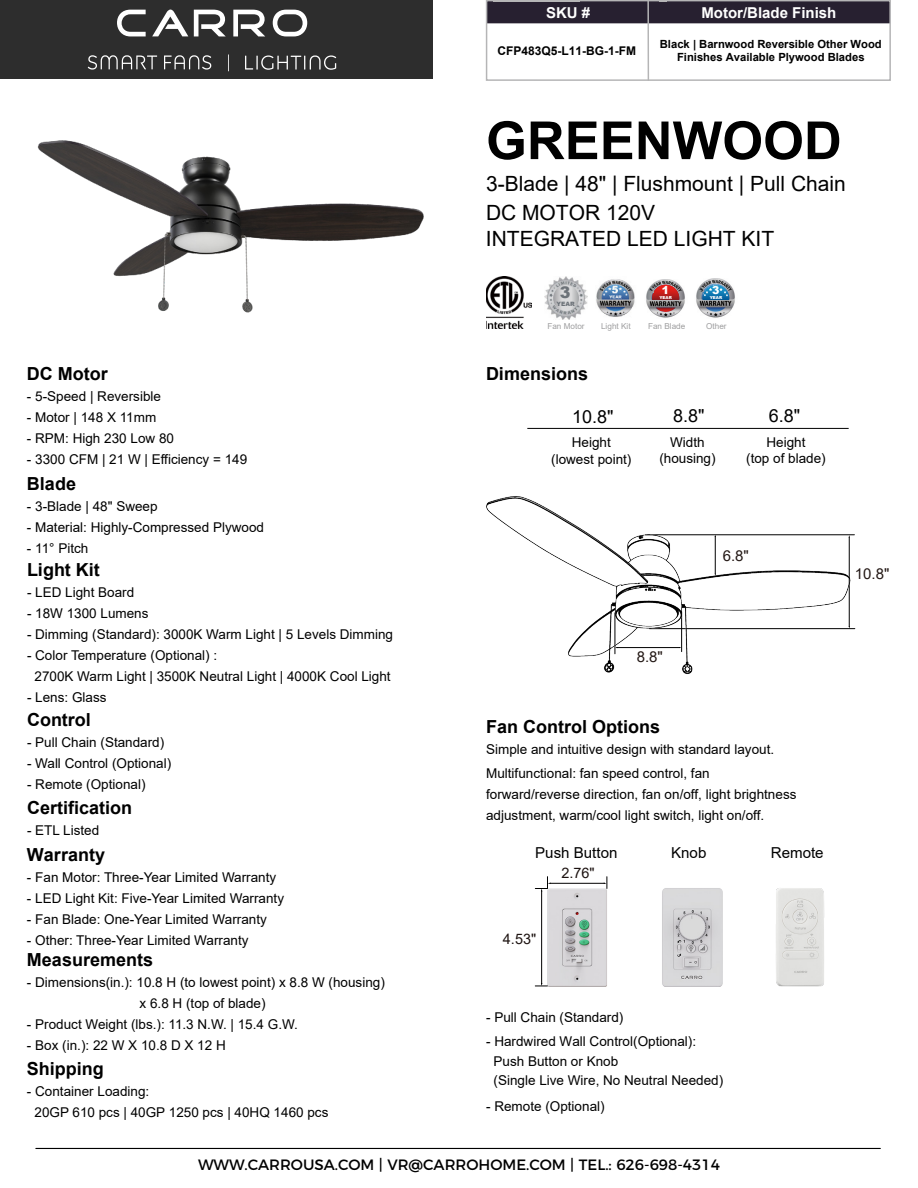
<style>
.page{position:relative;width:918px;height:1188px;background:#fff}
.page>*{position:absolute;margin:0;border:0;box-sizing:border-box;transform-origin:0 0}
.t1{font:700 52.5px "Arial";color:#000}
.t2{font:21px/28.5px "Arial";color:#000}
.t3{font:700 18px "Arial";color:#000}
.t4{font:18px "Arial";color:#000}
.t5{font:900 16.05px "Arial";color:#6c7278}
.t6{font:15.15px "Arial";color:#000}
.t7{font:15px "Montserrat";color:#000}
.t8{font:700 15px "Arial";color:#fff}
.t9{font:15px "Arial";color:#231815}
.t10{font:14.4px "Arial";color:#1d1311}
.t11{font:13.5px/21px "Arial";color:#000}
.t12{font:700 12px "Arial";color:#000}
.t13{font:700 11.25px/13.5px "Arial";color:#000;text-align:center}
.t14{font:900 10.95px "Arial";color:#fff}
.t15{font:8.25px "Arial";color:#9f9fa0}
.t16{font:900 6px "Arial";color:#6c7278}
.t17{font:900 4.05px "Arial";color:#fff}
</style>
<div class="page">
<div style="left:0;top:0;width:432px;height:78px;background:#2d2d2d"></div>
<div style="left:488px;top:2px;width:401px;height:21px;background:#272030"></div>
<svg style="left:117px;top:10px;width:29px;height:26px"></svg>
<svg style="left:152px;top:10px;width:36px;height:26px"></svg>
<svg style="left:194px;top:10px;width:32px;height:26px"></svg>
<svg style="left:233px;top:10px;width:32px;height:26px"></svg>
<svg style="left:273px;top:10px;width:34px;height:26px"></svg>
<svg style="left:88px;top:55px;width:69px;height:15px"></svg>
<svg style="left:164px;top:55px;width:47px;height:15px"></svg>
<svg style="left:245px;top:55px;width:91px;height:15px"></svg>
<svg style="left:228px;top:54px;width:1px;height:17px"></svg>
<hr style="left:36px;top:1148px;width:844px;height:1px;background:#000">
<div style="left:486px;top:0;width:405px;height:81px;border:1px solid #b5b5b6"></div>
<hr style="left:647px;top:1px;width:2px;height:80px;background:#b5b5b6">
<hr style="left:541px;top:891px;width:1px;height:93px;background:#000">
<hr style="left:550px;top:883px;width:54px;height:1px;background:#000">
<img style="left:547px;top:889px;width:60px;height:97px">
<svg style="left:535px;top:983px;width:12px;height:4px"></svg>
<svg style="left:604px;top:877px;width:4px;height:12px"></svg>
<svg style="left:535px;top:877px;width:16px;height:14px"></svg>
<img style="left:662px;top:888px;width:61px;height:98px">
<img style="left:776px;top:888px;width:48px;height:98px">
<img style="left:696px;top:278px;width:39px;height:40px">
<img style="left:646px;top:279px;width:39px;height:39px">
<img style="left:486px;top:277px;width:45px;height:52px">
<img style="left:544px;top:277px;width:44px;height:43px">
<svg style="left:553px;top:285px;width:26px;height:26px"></svg>
<img style="left:596px;top:279px;width:39px;height:38px">
<svg style="left:656px;top:308px;width:20px;height:4px"></svg>
<hr style="left:527px;top:428px;width:322px;height:1px;background:#000">
<img style="left:37px;top:140px;width:387px;height:173px">
<hr style="left:649px;top:628px;width:206px;height:1px;background:#000">
<img style="left:486px;top:496px;width:368px;height:178px">
<svg style="left:649px;top:285px;width:30px;height:15px"></svg>
<svg style="left:699px;top:285px;width:30px;height:15px"></svg>
<p class="t8" style="left:546px;top:2px;width:46px">SKU #</p>
<p class="t8" style="left:701px;top:2px;width:137px">Motor/Blade Finish</p>
<p class="t12" style="left:498px;top:42px;width:140px">CFP483Q5-L11-BG-1-FM</p>
<p class="t13" style="left:660px;top:37px;width:223px">Black | Barnwood Reversible Other Wood<br>Finishes Available Plywood Blades</p>
<h1 class="t1" style="left:486px;top:104px;width:357px">GREENWOOD</h1>
<h2 class="t2" style="left:486px;top:170px;width:361px">3-Blade | 48" | Flushmount | Pull Chain<br>DC MOTOR 120V</h2>
<h2 class="t2" style="left:486px;top:224px;width:290px">INTEGRATED LED LIGHT KIT</h2>
<p class="t5" style="left:560px;top:281px;width:12px">3</p>
<p class="t16" style="left:556px;top:299px;width:20px">YEAR</p>
<p class="t14" style="left:662px;top:282px;width:9px">1</p>
<p class="t17" style="left:659px;top:295px;width:14px">YEAR</p>
<p class="t14" style="left:712px;top:282px;width:9px">3</p>
<p class="t17" style="left:710px;top:295px;width:14px">YEAR</p>
<h3 class="t3" style="left:27px;top:361px;width:82px">DC Motor</h3>
<p class="t11" style="left:27px;top:386px;width:136px">- 5-Speed | Reversible</p>
<p class="t11" style="left:27px;top:407px;width:131px">- Motor | 148 X 11mm</p>
<p class="t11" style="left:27px;top:428px;width:149px">- RPM: High 230 Low 80</p>
<p class="t11" style="left:27px;top:449px;width:222px">- 3300 CFM | 21 W | Efficiency = 149</p>
<h3 class="t3" style="left:27px;top:471px;width:51px">Blade</h3>
<p class="t11" style="left:27px;top:495px;width:132px">- 3-Blade | 48" Sweep</p>
<p class="t11" style="left:27px;top:516px;width:239px">- Material: Highly-Compressed Plywood</p>
<p class="t11" style="left:27px;top:537px;width:63px">- 11° Pitch</p>
<h3 class="t3" style="left:27px;top:557px;width:74px">Light Kit</h3>
<p class="t11" style="left:27px;top:582px;width:109px">- LED Light Board</p>
<p class="t11" style="left:27px;top:603px;width:123px">- 18W 1300 Lumens</p>
<p class="t11" style="left:27px;top:624px;width:368px">- Dimming (Standard): 3000K Warm Light | 5 Levels Dimming</p>
<p class="t11" style="left:35px;top:645px;width:358px;text-indent:-8px">- Color Temperature (Optional) :<br>2700K Warm Light | 3500K Neutral Light | 4000K Cool Light</p>
<p class="t11" style="left:27px;top:687px;width:81px">- Lens: Glass</p>
<h3 class="t3" style="left:27px;top:707px;width:65px">Control</h3>
<p class="t11" style="left:27px;top:732px;width:139px">- Pull Chain (Standard)</p>
<p class="t11" style="left:27px;top:753px;width:146px">- Wall Control (Optional)</p>
<p class="t11" style="left:27px;top:774px;width:120px">- Remote (Optional)</p>
<h3 class="t3" style="left:27px;top:795px;width:107px">Certification</h3>
<p class="t11" style="left:27px;top:820px;width:74px">- ETL Listed</p>
<h3 class="t3" style="left:27px;top:842px;width:80px">Warranty</h3>
<p class="t11" style="left:27px;top:866px;width:251px">- Fan Motor: Three-Year Limited Warranty</p>
<p class="t11" style="left:27px;top:887px;width:259px">- LED Light Kit: Five-Year Limited Warranty</p>
<p class="t11" style="left:27px;top:908px;width:241px">- Fan Blade: One-Year Limited Warranty</p>
<p class="t11" style="left:27px;top:929px;width:223px">- Other: Three-Year Limited Warranty</p>
<h3 class="t3" style="left:27px;top:947px;width:128px">Measurements</h3>
<p class="t11" style="left:27px;top:972px;width:359px;text-align:center">- Dimensions(in.): 10.8 H (to lowest point) x 8.8 W (housing) x 6.8 H (top of blade)</p>
<p class="t11" style="left:27px;top:1014px;width:272px">- Product Weight (lbs.): 11.3 N.W. | 15.4 G.W.</p>
<p class="t11" style="left:27px;top:1035px;width:200px">- Box (in.): 22 W X 10.8 D X 12 H</p>
<h3 class="t3" style="left:27px;top:1056px;width:79px">Shipping</h3>
<p class="t11" style="left:34px;top:1081px;width:295px;text-indent:-8px">- Container Loading:<br>20GP 610 pcs | 40GP 1250 pcs | 40HQ 1460 pcs</p>
<p class="t15" style="left:547px;top:321px;width:39px">Fan Motor</p>
<p class="t15" style="left:601px;top:320px;width:31px">Light Kit</p>
<p class="t15" style="left:648px;top:321px;width:39px">Fan Blade</p>
<p class="t15" style="left:706px;top:321px;width:22px">Other</p>
<h3 class="t3" style="left:486px;top:361px;width:104px">Dimensions</h3>
<h3 class="t4" style="left:572px;top:404px;width:43px">10.8"</h3>
<h3 class="t4" style="left:673px;top:404px;width:33px">8.8"</h3>
<h3 class="t4" style="left:769px;top:404px;width:33px">6.8"</h3>
<p class="t11" style="left:551px;top:434px;width:82px;line-height:16.2px;text-align:center">Height (lowest point)</p>
<p class="t11" style="left:659px;top:434px;width:58px;line-height:16.2px;text-align:center">Width (housing)</p>
<p class="t11" style="left:746px;top:434px;width:81px;line-height:16.2px;text-align:center">Height<br>(top of blade)</p>
<p class="t9" style="left:637px;top:647px;width:28px">8.8"</p>
<p class="t9" style="left:723px;top:545px;width:28px">6.8"</p>
<h3 class="t3" style="left:486px;top:714px;width:176px">Fan Control Options</h3>
<p class="t11" style="left:486px;top:738px;width:290px;line-height:23.5px">Simple and intuitive design with standard layout.<br>Multifunctional: fan speed control, fan</p>
<p class="t11" style="left:486px;top:784px;width:312px">forward/reverse direction, fan on/off, light brightness adjustment, warm/cool light switch, light on/off.</p>
<p class="t6" style="left:535px;top:842px;width:84px">Push Button</p>
<p class="t6" style="left:671px;top:842px;width:37px">Knob</p>
<p class="t6" style="left:771px;top:842px;width:54px">Remote</p>
<p class="t10" style="left:503px;top:929px;width:35px">4.53"</p>
<p class="t10" style="left:561px;top:863px;width:35px">2.76"</p>
<p class="t11" style="left:486px;top:1007px;width:139px">- Pull Chain (Standard)</p>
<p class="t11" style="left:494px;top:1032px;width:231px;line-height:19.5px;text-indent:-8px">- Hardwired Wall Control(Optional):<br>Push Button or Knob<br>(Single Live Wire, No Neutral Needed)</p>
<p class="t11" style="left:486px;top:1095px;width:120px">- Remote (Optional)</p>
<p class="t7" style="left:198px;top:1153px;width:523px">WWW.CARROUSA.COM | VR@CARROHOME.COM | TEL.: 626-698-4314</p>
<p class="t9" style="left:855px;top:563px;width:36px">10.8"</p>
</div>
